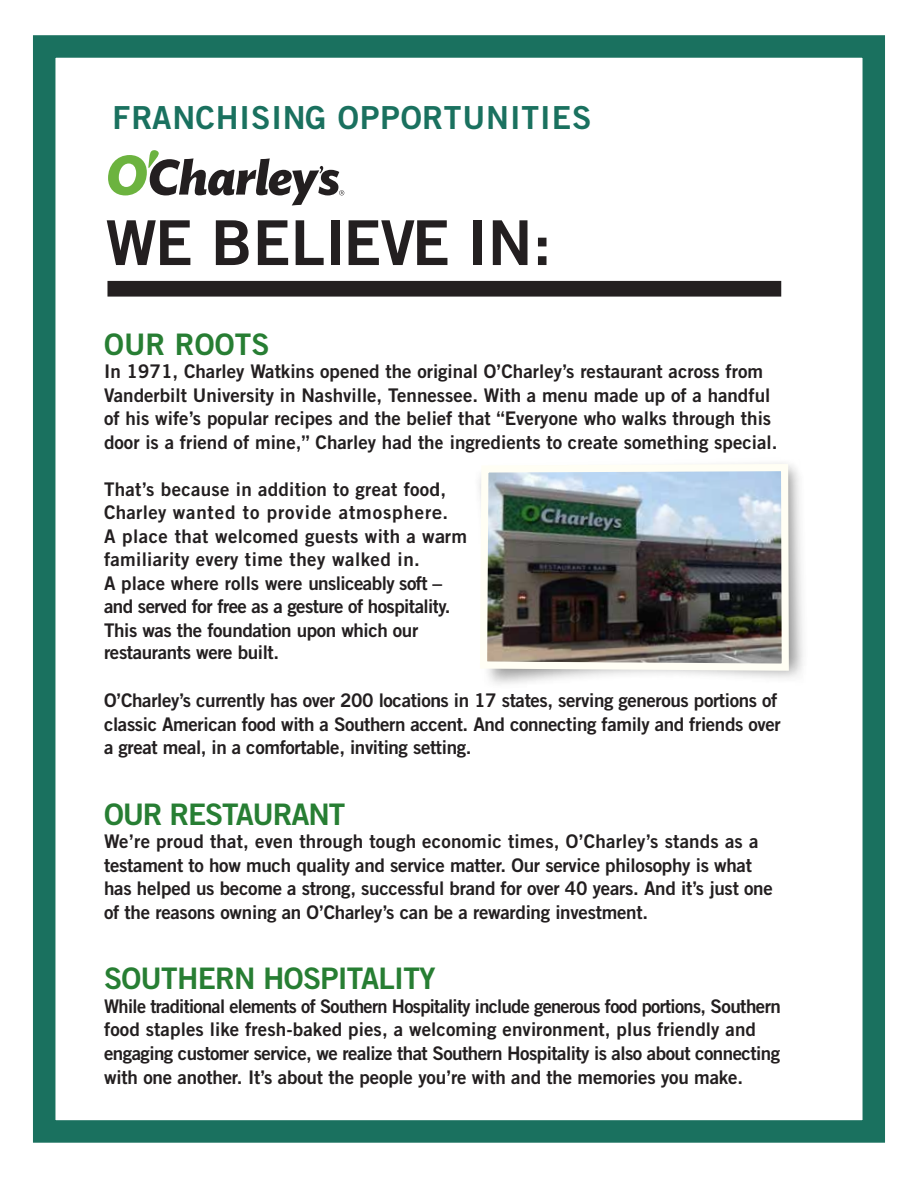
<style>
.page{position:relative;width:918px;height:1188px;background:#fff}
.page>*{position:absolute;margin:0;border:0;box-sizing:border-box;transform-origin:0 0}
.t1{font:61.95px "Trade Gothic LT Std Bd 2";letter-spacing:-.005em;color:#231f20}
.t2{font:31.8px "Trade Gothic LT Std Bd 2";letter-spacing:.03em;color:#1a715f}
.t3{font:29.7px "Trade Gothic LT Std Bd 2";letter-spacing:-.025em;color:#277e33}
.t4{font:29.7px "Trade Gothic LT Std Bd 2";letter-spacing:.005em;color:#277e33}
.t5{font:18.75px/23.5px "Trade Gothic LT Std Bd 2";letter-spacing:-.015em;color:#231f20}
.t6{font:18.75px/23.4px "Trade Gothic LT Std Bd 2";letter-spacing:.015em;color:#231f20}
</style>
<div class="page">
<svg style="left:108px;top:150px;width:236px;height:56px"></svg>
<div style="left:107px;top:281px;width:674px;height:16px;background:#231f20"></div>
<img style="left:476px;top:461px;width:316px;height:213px">
<div style="left:33px;top:35px;width:852px;height:1108px;border:22px solid #1a715f"></div>
<h2 class="t2" style="left:112px;top:98px;width:481px">FRANCHISING OPPORTUNITIES</h2>
<h1 class="t1" style="left:105px;top:205px;width:448px">WE BELIEVE IN:</h1>
<h3 class="t4" style="left:104px;top:326px;width:167px">OUR ROOTS</h3>
<p class="t5" style="left:104px;top:359px;width:675px">In 1971, Charley Watkins opened the original O’Charley’s restaurant across from Vanderbilt University in Nashville, Tennessee. With a menu made up of a handful of his wife’s popular recipes and the belief that “Everyone who walks through this door is a friend of mine,” Charley had the ingredients to create something special.</p>
<p class="t6" style="left:104px;top:477px;width:364px">That’s because in addition to great food, Charley wanted to provide atmosphere.<br>A place that welcomed guests with a warm familiarity every time they walked in.<br>A place where rolls were unsliceably soft – and served for free as a gesture of hospitality.<br>This was the foundation upon which our restaurants were built.</p>
<p class="t5" style="left:104px;top:689px;width:678px">O’Charley’s currently has over 200 locations in 17 states, serving generous portions of classic American food with a Southern accent. And connecting family and friends over a great meal, in a comfortable, inviting setting.</p>
<h3 class="t3" style="left:104px;top:796px;width:243px">OUR RESTAURANT</h3>
<p class="t5" style="left:104px;top:830px;width:670px">We’re proud that, even through tough economic times, O’Charley’s stands as a testament to how much quality and service matter. Our service philosophy is what has helped us become a strong, successful brand for over 40 years. And it’s just one of the reasons owning an O’Charley’s can be a rewarding investment.</p>
<h3 class="t3" style="left:104px;top:960px;width:333px">SOUTHERN HOSPITALITY</h3>
<p class="t5" style="left:104px;top:994px;width:678px">While traditional elements of Southern Hospitality include generous food portions, Southern food staples like fresh-baked pies, a welcoming environment, plus friendly and engaging customer service, we realize that Southern Hospitality is also about connecting with one another. It’s about the people you’re with and the memories you make.</p>
</div>
